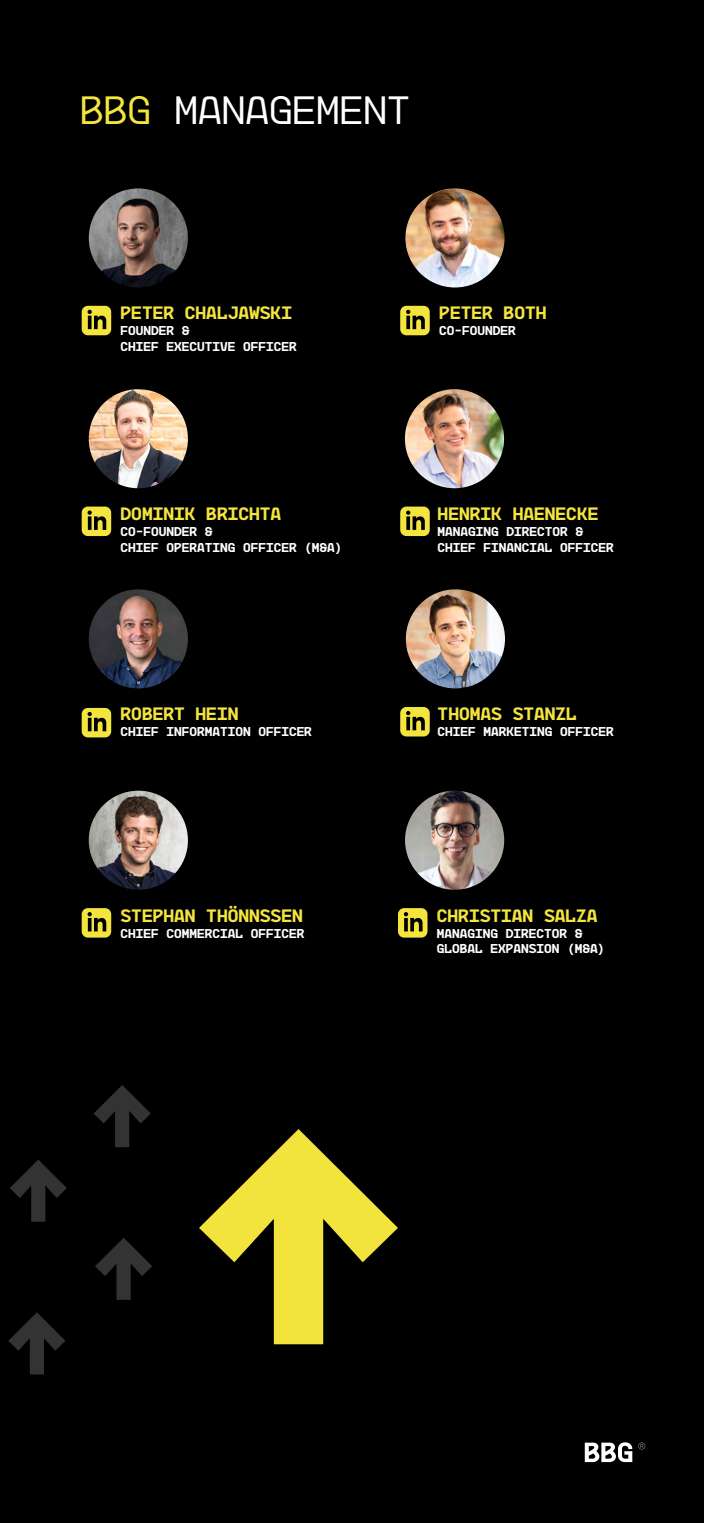
<style>
.page{position:relative;width:704px;height:1523px;background:#fff}
.page>*{position:absolute;margin:0;border:0;box-sizing:border-box;transform-origin:0 0}
.t1{font:40.62px "Brelin";color:#fff}
.t2{font:700 18.44px "Brelin";color:#f3e43e}
.t3{font:700 13.19px/15.8px "Brelin";color:#fff}
.s1{color:#f3e43e}
</style>
<div class="page">
<div style="left:0;top:0;width:703px;height:1522px;background:#000"></div>
<svg style="left:584px;top:1442px;width:48px;height:20px"></svg>
<svg style="left:638px;top:1442px;width:6px;height:7px"></svg>
<svg style="left:400px;top:306px;width:29px;height:29px"></svg>
<img style="left:405px;top:188px;width:99px;height:99px;border-radius:50px">
<img style="left:89px;top:389px;width:99px;height:99px;border-radius:50px">
<svg style="left:82px;top:506px;width:29px;height:30px"></svg>
<img style="left:89px;top:589px;width:99px;height:99px;border-radius:49px">
<svg style="left:82px;top:708px;width:29px;height:29px"></svg>
<img style="left:89px;top:188px;width:99px;height:99px;border-radius:49px">
<svg style="left:82px;top:306px;width:29px;height:29px"></svg>
<img style="left:404px;top:389px;width:99px;height:99px;border-radius:50px">
<svg style="left:400px;top:506px;width:29px;height:30px"></svg>
<img style="left:405px;top:589px;width:99px;height:99px;border-radius:50px">
<svg style="left:400px;top:707px;width:29px;height:29px"></svg>
<img style="left:89px;top:790px;width:99px;height:99px;border-radius:50px">
<svg style="left:82px;top:908px;width:29px;height:29px"></svg>
<img style="left:405px;top:790px;width:99px;height:99px;border-radius:49px">
<svg style="left:398px;top:908px;width:29px;height:29px"></svg>
<svg style="left:95px;top:1238px;width:57px;height:61px"></svg>
<svg style="left:10px;top:1160px;width:57px;height:61px"></svg>
<svg style="left:94px;top:1085px;width:57px;height:62px"></svg>
<svg style="left:8px;top:1312px;width:57px;height:62px"></svg>
<svg style="left:199px;top:1129px;width:198px;height:215px"></svg>
<h1 class="t1" style="left:80px;top:83px;width:331px"><span class="s1">BBG</span> MANAGEMENT</h1>
<h2 class="t2" style="left:120px;top:301px;width:173px">PETER CHALJAWSKI</h2>
<p class="t3" style="left:120px;top:322px;width:177px">FOUNDER &amp;<br>CHIEF EXECUTIVE OFFICER</p>
<h2 class="t2" style="left:439px;top:301px;width:109px">PETER BOTH</h2>
<p class="t3" style="left:439px;top:322px;width:78px">CO-FOUNDER</p>
<h2 class="t2" style="left:120px;top:501px;width:162px">DOMINIK BRICHTA</h2>
<p class="t3" style="left:120px;top:523px;width:223px">CO-FOUNDER &amp;<br>CHIEF OPERATING OFFICER (M&amp;A)</p>
<h2 class="t2" style="left:437px;top:501px;width:162px">HENRIK HAENECKE</h2>
<p class="t3" style="left:437px;top:523px;width:177px">MANAGING DIRECTOR &amp;<br>CHIEF FINANCIAL OFFICER</p>
<h2 class="t2" style="left:120px;top:701px;width:119px">ROBERT HEIN</h2>
<p class="t3" style="left:120px;top:723px;width:193px">CHIEF INFORMATION OFFICER</p>
<h2 class="t2" style="left:437px;top:701px;width:141px">THOMAS STANZL</h2>
<p class="t3" style="left:437px;top:723px;width:177px">CHIEF MARKETING OFFICER</p>
<h2 class="t2" style="left:120px;top:903px;width:184px">STEPHAN THÖNNSSEN</h2>
<p class="t3" style="left:120px;top:924px;width:185px">CHIEF COMMERCIAL OFFICER</p>
<h2 class="t2" style="left:436px;top:903px;width:162px">CHRISTIAN SALZA</h2>
<p class="t3" style="left:436px;top:924px;width:170px">MANAGING DIRECTOR &amp;<br>GLOBAL EXPANSION (M&amp;A)</p>
</div>
